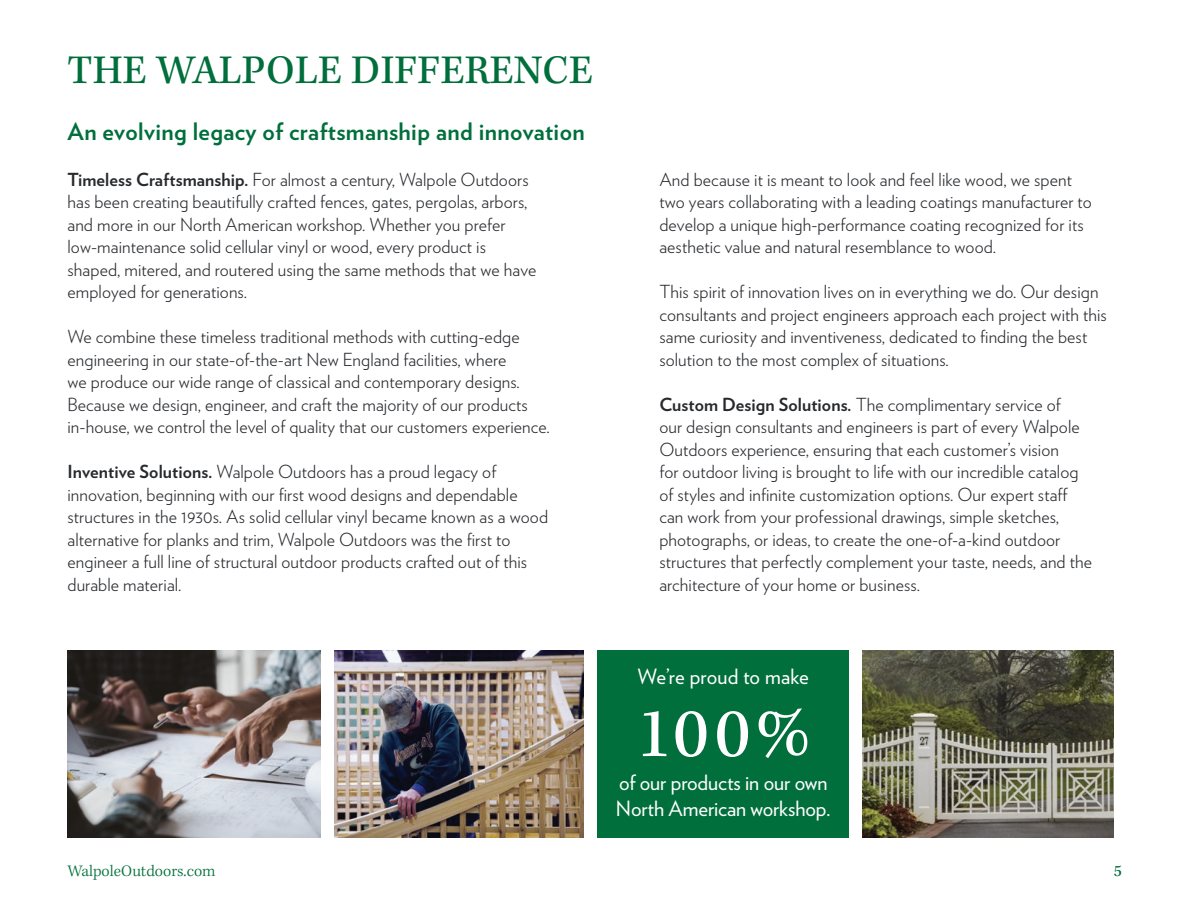
<style>
.page{position:relative;width:1188px;height:918px;background:#fff}
.page>*{position:absolute;margin:0;border:0;box-sizing:border-box;transform-origin:0 0}
.t1{font:72px "Kepler Std Capt";color:#fff}
.t2{font:42px "Kepler Std Capt";letter-spacing:.005em;color:#006f3c}
.t3{font:700 24px "Verlag";letter-spacing:.015em;color:#006f3c}
.t4{font:21px/25.2px "Verlag";letter-spacing:-.005em;color:#fff}
.t5{font:300 18px/22.5px "Verlag";letter-spacing:.005em;color:#27292d}
.t6{font:300 16.5px "Kepler Std";color:#006f3c}
.t7{font:16.5px "Kepler Std Capt";color:#006f3c}
.s1{font-weight:700}
</style>
<div class="page">
<img style="left:68px;top:651px;width:253px;height:187px">
<img style="left:334px;top:651px;width:250px;height:187px">
<img style="left:862px;top:651px;width:251px;height:187px">
<div style="left:596px;top:651px;width:254px;height:187px;background:#006f3c"></div>
<div style="left:849px;top:637px;width:13px;height:204px;background:#fff"></div>
<p class="t2" style="left:68px;top:47px;width:527px">THE WALPOLE DIFFERENCE</p>
<p class="t3" style="left:68px;top:112px;width:519px">An evolving legacy of craftsmanship and innovation</p>
<p class="t5" style="left:68px;top:167px;width:463px"><span class="s1">Timeless Craftsmanship.</span> For almost a century, Walpole Outdoors</p>
<p class="t5" style="left:68px;top:190px;width:470px">has been creating beautifully crafted fences, gates, pergolas, arbors, and more in our North American workshop. Whether you prefer low-maintenance solid cellular vinyl or wood, every product is shaped, mitered, and routered using the same methods that we have employed for generations.</p>
<p class="t5" style="left:68px;top:325px;width:484px">We combine these timeless traditional methods with cutting-edge engineering in our state-of-the-art New England facilities, where<br>we produce our wide range of classical and contemporary designs.<br>Because we design, engineer, and craft the majority of our products in-house, we control the level of quality that our customers experience.</p>
<p class="t5" style="left:68px;top:460px;width:482px"><span class="s1">Inventive Solutions.</span> Walpole Outdoors has a proud legacy of innovation, beginning with our first wood designs and dependable structures in the 1930s. As solid cellular vinyl became known as a wood alternative for planks and trim, Walpole Outdoors was the first to engineer a full line of structural outdoor products crafted out of this durable material.</p>
<p class="t5" style="left:659px;top:167px;width:434px">And because it is meant to look and feel like wood, we spent two years collaborating with a leading coatings manufacturer to develop a unique high-performance coating recognized for its aesthetic value and natural resemblance to wood.</p>
<p class="t5" style="left:659px;top:279px;width:449px">This spirit of innovation lives on in everything we do. Our design consultants and project engineers approach each project with this same curiosity and inventiveness, dedicated to finding the best solution to the most complex of situations.</p>
<p class="t5" style="left:659px;top:392px;width:434px"><span class="s1">Custom Design Solutions.</span> The complimentary service of<br>our design consultants and engineers is part of every Walpole Outdoors experience, ensuring that each customer’s vision<br>for outdoor living is brought to life with our incredible catalog of styles and infinite customization options. Our expert staff can work from your professional drawings, simple sketches, photographs, or ideas, to create the one-of-a-kind outdoor structures that perfectly complement your taste, needs, and the architecture of your home or business.</p>
<p class="t4" style="left:638px;top:663px;width:172px">We’re proud to make</p>
<p class="t1" style="left:637px;top:693px;width:175px">100%</p>
<p class="t4" style="left:616px;top:769px;width:217px">of our products in our own<br>North American workshop.</p>
<p class="t6" style="left:68px;top:861px;width:150px">WalpoleOutdoors.com</p>
<p class="t7" style="left:1114px;top:861px;width:10px">5</p>
</div>
